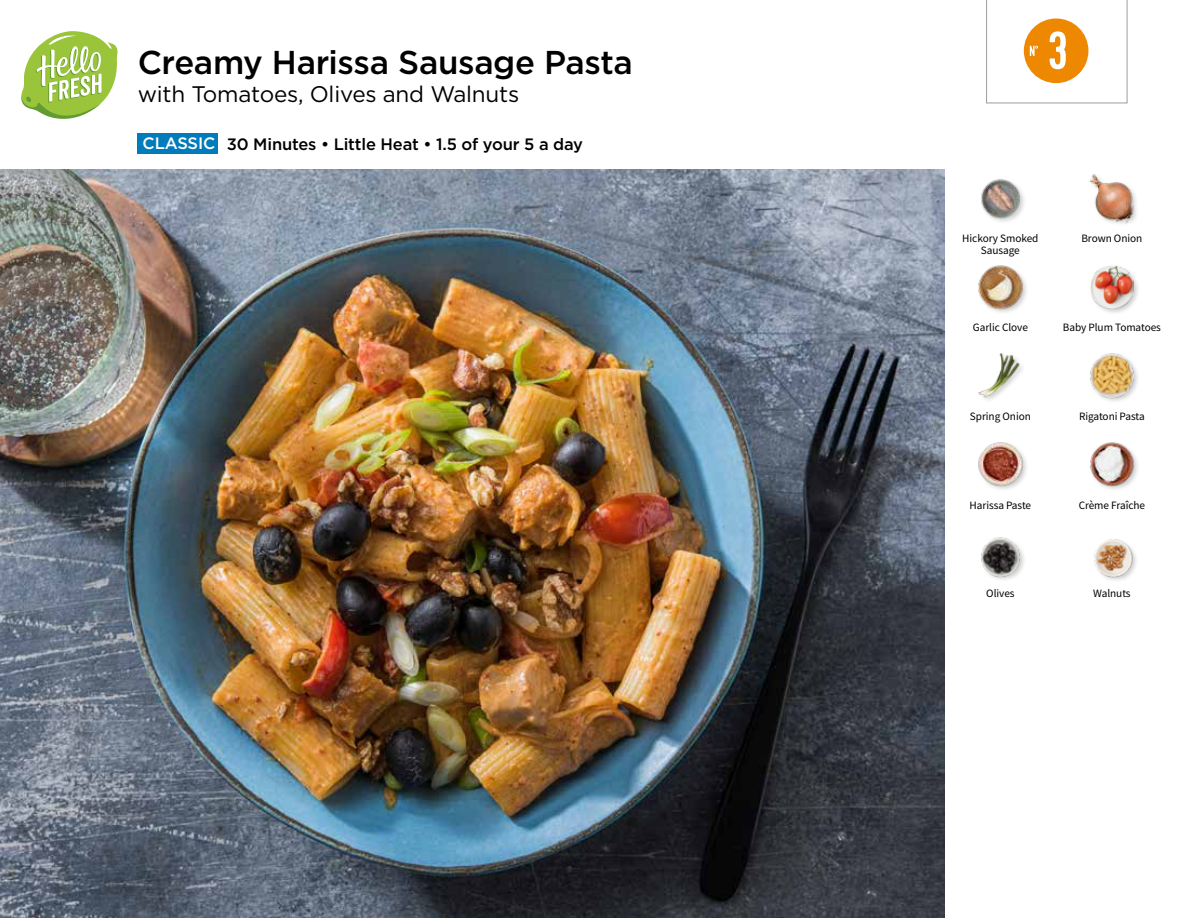
<style>
.page{position:relative;width:1188px;height:918px;background:#fff}
.page>*{position:absolute;margin:0;border:0;box-sizing:border-box;transform-origin:0 0}
.t1{font:54px "Kapra";color:#fff}
.t2{font:500 33px "Gotham";letter-spacing:-.01em;color:#000}
.t3{font:22.5px "Gotham";letter-spacing:-.01em;color:#000}
.t4{font:500 16.5px "Gotham";letter-spacing:-.01em;color:#000}
.t5{font:500 16.5px "Gotham";letter-spacing:-.01em;color:#fff}
.t6{font:11.25px/12px "Source Sans Pro";letter-spacing:-.005em;color:#000;text-align:center}
</style>
<div class="page">
<div style="left:138px;top:133px;width:80px;height:21px;background:#007bbb"></div>
<svg style="left:21px;top:31px;width:97px;height:88px"></svg>
<img style="left:0;top:170px;width:945px;height:748px">
<img style="left:981px;top:537px;width:43px;height:43px">
<img style="left:1094px;top:539px;width:42px;height:42px">
<img style="left:978px;top:353px;width:45px;height:47px">
<img style="left:978px;top:442px;width:49px;height:47px">
<img style="left:1090px;top:442px;width:48px;height:48px">
<img style="left:1090px;top:353px;width:48px;height:48px">
<img style="left:981px;top:179px;width:43px;height:43px">
<img style="left:978px;top:265px;width:49px;height:48px">
<div style="left:1089px;top:265px;width:52px;height:51px;background:#000;opacity:.2"></div>
<img style="left:1090px;top:266px;width:44px;height:43px">
<img style="left:1089px;top:174px;width:48px;height:50px">
<svg style="left:986px;top:0;width:141px;height:104px"></svg>
<h2 class="t2" style="left:138px;top:41px;width:497px">Creamy Harissa Sausage Pasta</h2>
<h3 class="t3" style="left:138px;top:82px;width:383px">with Tomatoes, Olives and Walnuts</h3>
<h3 class="t5" style="left:143px;top:133px;width:74px">CLASSIC</h3>
<h3 class="t4" style="left:227px;top:133px;width:358px">30 Minutes • Little Heat • 1.5 of your 5 a day</h3>
<h1 class="t1" style="left:1048px;top:19px;width:21px">3</h1>
<p class="t6" style="left:962px;top:232px;width:78px">Hickory Smoked<br>Sausage</p>
<p class="t6" style="left:1081px;top:232px;width:62px">Brown Onion</p>
<p class="t6" style="left:973px;top:321px;width:57px">Garlic Clove</p>
<p class="t6" style="left:1063px;top:321px;width:100px">Baby Plum Tomatoes</p>
<p class="t6" style="left:970px;top:410px;width:62px">Spring Onion</p>
<p class="t6" style="left:1079px;top:410px;width:67px">Rigatoni Pasta</p>
<p class="t6" style="left:970px;top:499px;width:63px">Harissa Paste</p>
<p class="t6" style="left:1079px;top:499px;width:68px">Crème Fraîche</p>
<p class="t6" style="left:986px;top:588px;width:30px">Olives</p>
<p class="t6" style="left:1093px;top:588px;width:39px">Walnuts</p>
</div>
